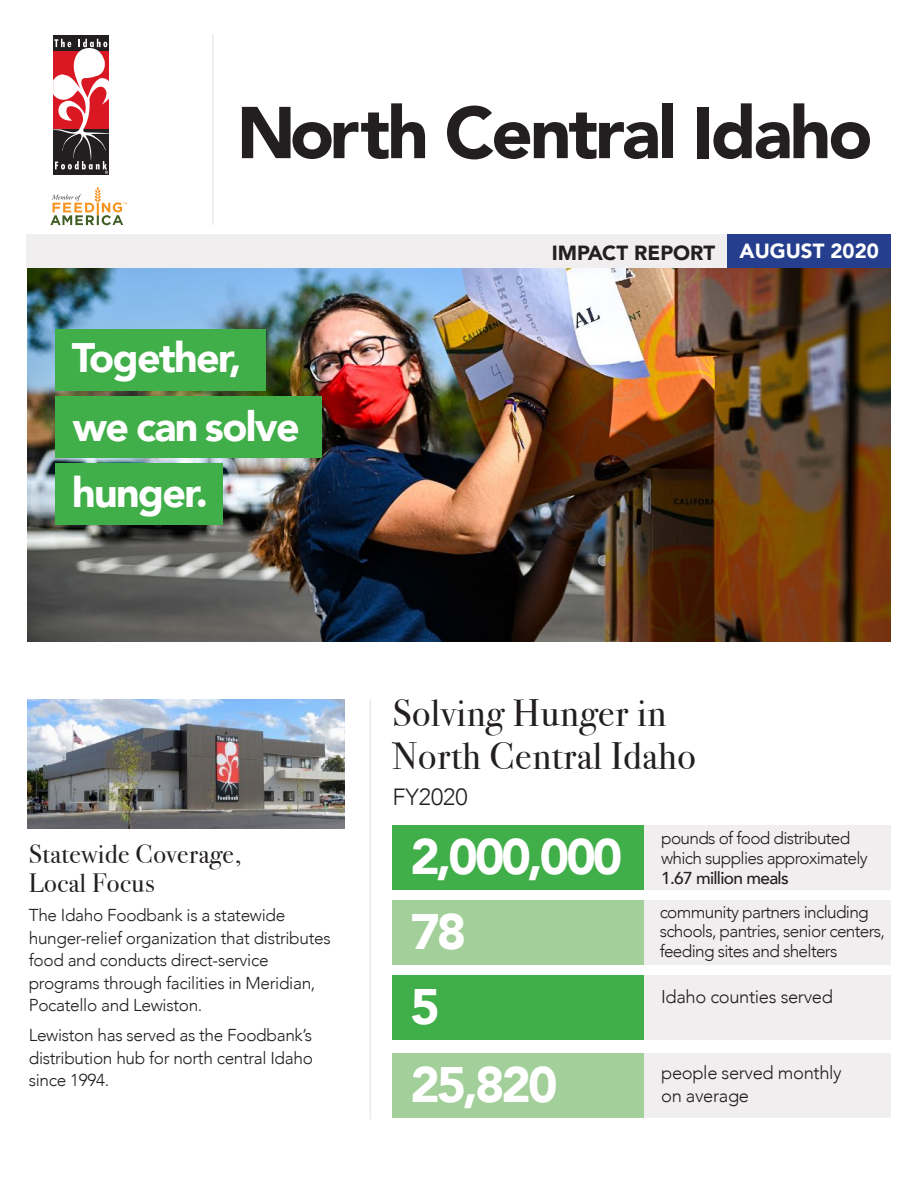
<style>
.page{position:relative;width:918px;height:1188px;background:#fff}
.page>*{position:absolute;margin:0;border:0;box-sizing:border-box;transform-origin:0 0}
.t1{font:900 72.45px "Avenir";letter-spacing:-.04em;color:#231f20}
.t2{font:900 49.8px/75px "Avenir";letter-spacing:-.06em;color:#fff}
.t3{font:900 41.1px/67.7px "Avenir";letter-spacing:-.04em;color:#fff}
.t4{font:38.25px/43.7px "Bodoni Svty Two ITCTT";letter-spacing:.02em;color:#231f20}
.t5{font:26.4px/29.4px "Bodoni Svty Two ITCTT";letter-spacing:.02em;color:#231f20}
.t6{font:300 23.4px "Avenir";color:#231f20}
.t7{font:900 20.4px "Avenir";color:#231f20}
.t8{font:300 18.3px/22.8px "Avenir";letter-spacing:-.02em;color:#231f20}
.t9{font:300 17.25px/22.5px "Avenir";letter-spacing:-.02em;color:#231f20}
.t10{font:300 17.25px/19.8px "Avenir";letter-spacing:-.04em;color:#231f20}
.t11{font:500 17.25px "Avenir";letter-spacing:-.04em;color:#231f20}
.s1{color:#fff}
</style>
<div class="page">
<div style="left:53px;top:35px;width:56px;height:16px;background:#231f20"></div>
<div style="left:53px;top:129px;width:56px;height:46px;background:#231f20"></div>
<svg style="left:53px;top:39px;width:56px;height:135px"></svg>
<svg style="left:50px;top:187px;width:77px;height:38px"></svg>
<img style="left:27px;top:268px;width:864px;height:374px">
<hr style="left:212px;top:34px;width:2px;height:191px;background:#ece9ea">
<div style="left:643px;top:825px;width:248px;height:65px;background:#f1eeef"></div>
<div style="left:392px;top:825px;width:251px;height:65px;background:#40ae49"></div>
<div style="left:643px;top:901px;width:248px;height:64px;background:#f1eeef"></div>
<div style="left:392px;top:901px;width:251px;height:64px;background:#a3cf9a"></div>
<div style="left:643px;top:976px;width:248px;height:64px;background:#f1eeef"></div>
<div style="left:392px;top:976px;width:251px;height:64px;background:#40ae49"></div>
<div style="left:643px;top:1053px;width:248px;height:65px;background:#f1eeef"></div>
<div style="left:392px;top:1053px;width:251px;height:65px;background:#a3cf9a"></div>
<img style="left:27px;top:699px;width:317px;height:130px">
<hr style="left:370px;top:699px;width:1px;height:420px;background:#ece9ea">
<div style="left:55px;top:329px;width:211px;height:62px;background:#40ae49"></div>
<div style="left:55px;top:396px;width:267px;height:62px;background:#40ae49"></div>
<div style="left:55px;top:464px;width:168px;height:61px;background:#40ae49"></div>
<div style="left:27px;top:234px;width:864px;height:34px;background:#f1eeef"></div>
<div style="left:727px;top:234px;width:164px;height:34px;background:#253f8e"></div>
<h1 class="t1" style="left:237px;top:71px;width:637px">North Central Idaho</h1>
<h3 class="t3" style="left:72px;top:322px;width:229px">Together, we can solve hunger.</h3>
<p class="t7" style="left:552px;top:235px;width:329px">IMPACT REPORT <span class="s1">AUGUST 2020</span></p>
<h3 class="t5" style="left:29px;top:836px;width:214px">Statewide Coverage,<br>Local Focus</h3>
<p class="t9" style="left:29px;top:904px;width:303px">The Idaho Foodbank is a statewide hunger-relief organization that distributes food and conducts direct-service programs through facilities in Meridian, Pocatello and Lewiston.</p>
<p class="t9" style="left:29px;top:1024px;width:286px;text-align:justify">Lewiston has served as the Foodbank’s distribution hub for north central Idaho since 1994.</p>
<h3 class="t4" style="left:392px;top:687px;width:305px">Solving Hunger in<br>North Central Idaho</h3>
<h3 class="t6" style="left:392px;top:783px;width:77px">FY2020</h3>
<h2 class="t2" style="left:410px;top:818px;width:213px">2,000,000</h2>
<p class="t10" style="left:661px;top:828px;width:208px">pounds of food distributed which supplies approximately</p>
<p class="t11" style="left:661px;top:863px;width:129px">1.67 million meals</p>
<h2 class="t2" style="left:410px;top:893px;width:57px">78<br>5</h2>
<p class="t10" style="left:660px;top:902px;width:227px">community partners including schools, pantries, senior centers, feeding sites and shelters</p>
<p class="t8" style="left:661px;top:985px;width:173px">Idaho counties served</p>
<h2 class="t2" style="left:410px;top:1045px;width:149px">25,820</h2>
<p class="t8" style="left:661px;top:1061px;width:182px">people served monthly on average</p>
</div>
